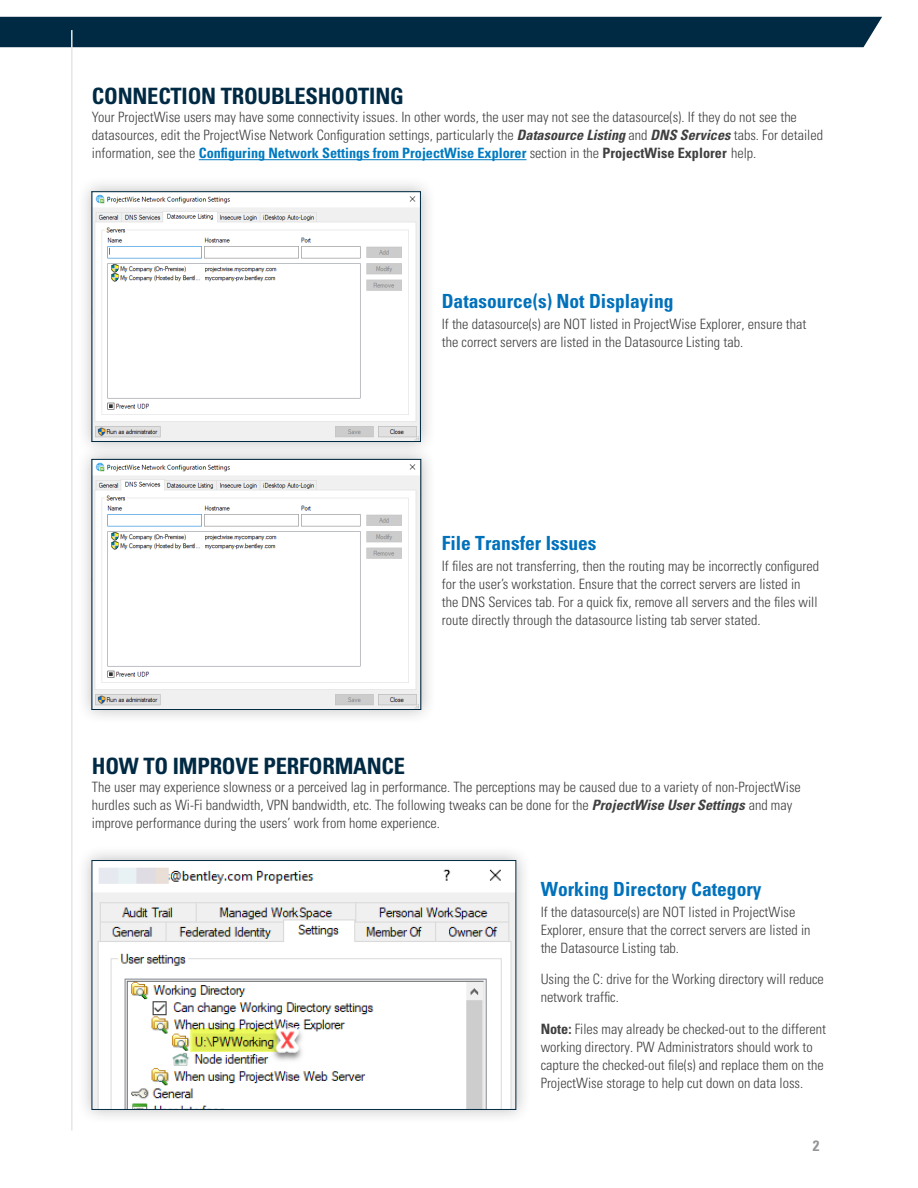
<style>
.page{position:relative;width:918px;height:1188px;background:#fff}
.page>*{position:absolute;margin:0;border:0;box-sizing:border-box;transform-origin:0 0}
.t1{font:700 condensed 22.5px "Univers";letter-spacing:-.01em;color:#002a44}
.t2{font:700 condensed 19.5px "Univers";color:#0071bb}
.t3{font:700 condensed 15px "Univers";color:#939597}
.t4{font:300 condensed 14.25px/18px "Univers";color:#404041}
.s1{font-weight:700;font-style:italic}
.s2{font-weight:700;color:#007ac0}
.s3{font-weight:700}
</style>
<div class="page">
<div style="left:0;top:17px;width:882px;height:30px;background:#002a44"></div>
<hr style="left:71px;top:30px;width:2px;height:1101px;background:#e6e7e8">
<hr style="left:199px;top:159px;width:328px;height:1px;background:#007ac0">
<div style="left:76px;top:176px;width:360px;height:281px;background:#221f1f;opacity:.3"></div>
<img style="left:94px;top:193px;width:325px;height:247px">
<div style="left:92px;top:191px;width:329px;height:251px;border:1px solid #002a44"></div>
<div style="left:76px;top:444px;width:360px;height:281px;background:#221f1f;opacity:.3"></div>
<img style="left:94px;top:461px;width:325px;height:247px">
<div style="left:92px;top:459px;width:329px;height:251px;border:1px solid #002a44"></div>
<div style="left:76px;top:845px;width:456px;height:280px;background:#221f1f;opacity:.3"></div>
<img style="left:94px;top:862px;width:420px;height:246px">
<div style="left:92px;top:860px;width:424px;height:250px;border:1px solid #002a44"></div>
<h1 class="t1" style="left:92px;top:87px;width:313px">CONNECTION TROUBLESHOOTING</h1>
<p class="t4" style="left:92px;top:109px;width:733px">Your ProjectWise users may have some connectivity issues. In other words, the user may not see the datasource(s). If they do not see the datasources, edit the ProjectWise Network Configuration settings, particularly the <span class="s1">Datasource Listing</span> and <span class="s1">DNS Services</span> tabs. For detailed information, see the <span class="s2">Configuring Network Settings from ProjectWise Explorer</span> section in the <span class="s3">ProjectWise Explorer</span> help.</p>
<h2 class="t2" style="left:442px;top:293px;width:233px">Datasource(s) Not Displaying</h2>
<p class="t4" style="left:442px;top:316px;width:366px">If the datasource(s) are NOT listed in ProjectWise Explorer, ensure that the correct servers are listed in the Datasource Listing tab.</p>
<h2 class="t2" style="left:442px;top:535px;width:156px">File Transfer Issues</h2>
<p class="t4" style="left:442px;top:558px;width:379px">If files are not transferring, then the routing may be incorrectly configured for the user’s workstation. Ensure that the correct servers are listed in the DNS Services tab. For a quick fix, remove all servers and the files will route directly through the datasource listing tab server stated.</p>
<h1 class="t1" style="left:92px;top:757px;width:315px">HOW TO IMPROVE PERFORMANCE</h1>
<p class="t4" style="left:92px;top:779px;width:710px">The user may experience slowness or a perceived lag in performance. The perceptions may be caused due to a variety of non-ProjectWise hurdles such as Wi-Fi bandwidth, VPN bandwidth, etc. The following tweaks can be done for the <span class="s1">ProjectWise User Settings</span> and may improve performance during the users’ work from home experience.</p>
<h2 class="t2" style="left:541px;top:881px;width:222px">Working Directory Category</h2>
<p class="t4" style="left:541px;top:904px;width:271px">If the datasource(s) are NOT listed in ProjectWise<br>Explorer, ensure that the correct servers are listed in the Datasource Listing tab.</p>
<p class="t4" style="left:541px;top:971px;width:285px">Using the C: drive for the Working directory will reduce network traffic.</p>
<p class="t4" style="left:541px;top:1021px;width:287px"><span class="s3">Note:</span> Files may already be checked-out to the different working directory. PW Administrators should work to capture the checked-out file(s) and replace them on the ProjectWise storage to help cut down on data loss.</p>
<p class="t3" style="left:813px;top:1139px;width:8px">2</p>
</div>
